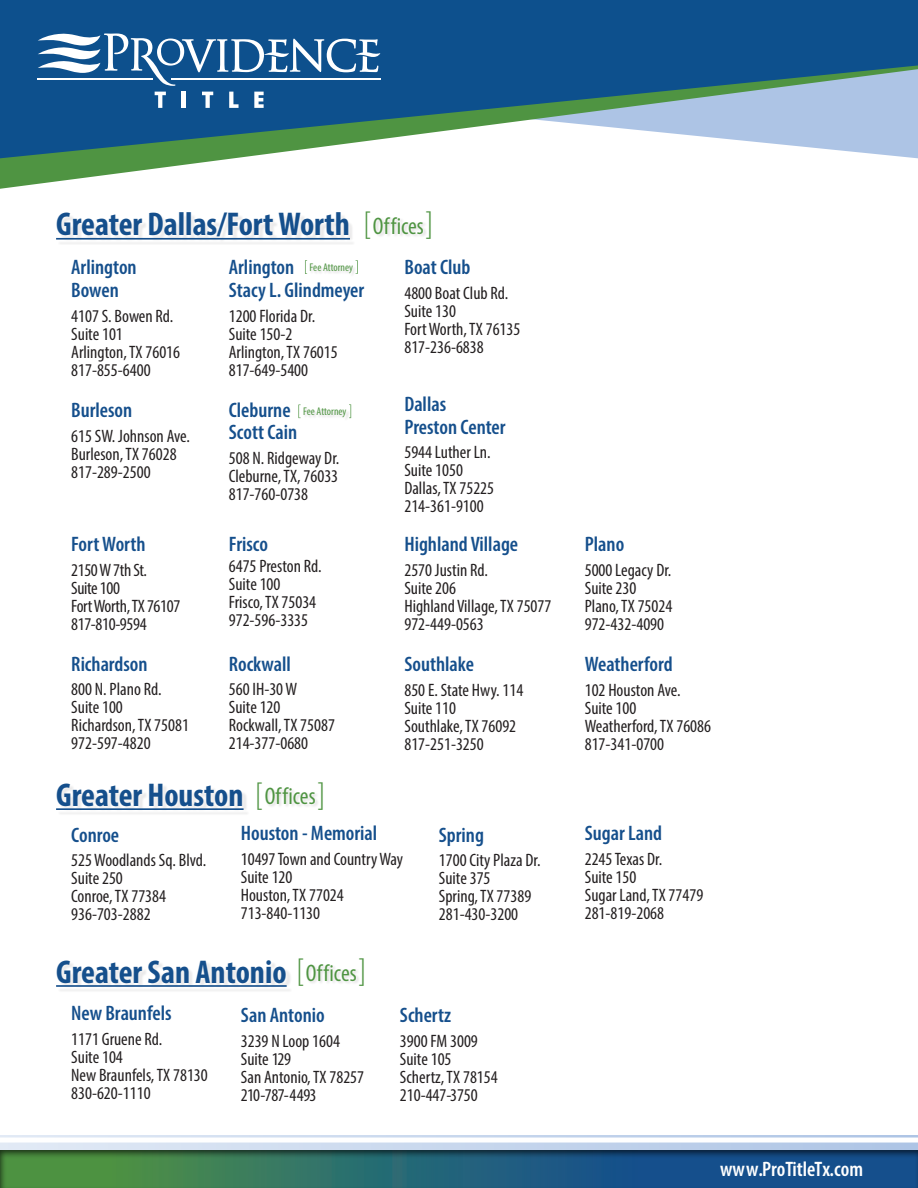
<style>
.page{position:relative;width:918px;height:1188px;background:#fff}
.page>*{position:absolute;margin:0;border:0;box-sizing:border-box;transform-origin:0 0}
.t1{font:700 condensed 33px "Myriad Pro";color:#154f8c}
.t2{font:condensed 24px "Myriad Pro";letter-spacing:.005em;color:#4f9442}
.t3{font:600 condensed 21px/22.4px "Myriad Pro";color:#154f8c}
.t4{font:600 condensed 21px "Myriad Pro";color:#fff}
.t5{font:condensed 18px/18px "Myriad Pro";color:#231f20}
.t6{font:condensed 18px/18px "Myriad Pro";letter-spacing:-.02em;color:#231f20}
.t7{font:condensed 11.25px "Myriad Pro";color:#4f9442}
.s1{font-weight:300;font-size:34.5px}
</style>
<div class="page">
<svg style="left:0;top:158px;width:918px;height:31px"></svg>
<svg style="left:0;top:65px;width:918px;height:93px"></svg>
<div style="left:0;top:1148px;width:918px;height:40px;background:#231f20;opacity:.75"></div>
<div style="left:0;top:0;width:918px;height:65px;background:#0d508d"></div>
<hr style="left:0;top:1135px;width:918px;height:3px;background:#adc4e5">
<svg style="left:0;top:1143px;width:918px;height:7px;background:#c7d6ed"></svg>
<svg style="left:155px;top:92px;width:11px;height:16px"></svg>
<hr style="left:182px;top:92px;width:4px;height:16px;background:#fff">
<svg style="left:202px;top:92px;width:11px;height:16px"></svg>
<svg style="left:229px;top:92px;width:10px;height:16px"></svg>
<svg style="left:254px;top:92px;width:10px;height:16px"></svg>
<hr style="left:171px;top:79px;width:210px;height:1px;background:#fff">
<svg style="left:38px;top:33px;width:342px;height:53px"></svg>
<hr style="left:56px;top:238px;width:294px;height:2px;background:#154f8c">
<div style="left:58px;top:962px;width:234px;height:30px;background:#f8f8f8"></div>
<div style="left:52px;top:956px;width:239px;height:35px;background:#fff"></div>
<hr style="left:56px;top:985px;width:231px;height:2px;background:#154f8c">
<div style="left:58px;top:785px;width:191px;height:30px;background:#f8f8f8"></div>
<div style="left:52px;top:780px;width:196px;height:34px;background:#fff"></div>
<hr style="left:56px;top:808px;width:188px;height:2px;background:#154f8c">
<div style="left:374px;top:217px;width:54px;height:21px;background:#fafafa"></div>
<div style="left:372px;top:216px;width:53px;height:19px;background:#f8f8f8"></div>
<div style="left:303px;top:407px;width:45px;height:12px;background:#f8f8f8"></div>
<svg style="left:349px;top:404px;width:2px;height:14px"></svg>
<svg style="left:298px;top:405px;width:3px;height:13px"></svg>
<div style="left:309px;top:263px;width:45px;height:12px;background:#f8f8f8"></div>
<svg style="left:356px;top:260px;width:2px;height:14px"></svg>
<svg style="left:305px;top:260px;width:2px;height:14px"></svg>
<div style="left:265px;top:788px;width:54px;height:20px;background:#fafafa"></div>
<div style="left:264px;top:786px;width:53px;height:20px;background:#f8f8f8"></div>
<div style="left:306px;top:965px;width:54px;height:20px;background:#f9f9f9"></div>
<div style="left:305px;top:963px;width:53px;height:19px;background:#f8f8f8"></div>
<h1 class="t1" style="left:56px;top:204px;width:295px">Greater Dallas/Fort Worth</h1>
<h2 class="t2" style="left:363px;top:211px;width:73px"><span class="s1">[</span>Offices<span class="s1">]</span></h2>
<p class="t3" style="left:71px;top:256px;width:67px">Arlington<br>Bowen</p>
<p class="t5" style="left:71px;top:307px;width:110px">4107 S. Bowen Rd.<br>Suite 101<br>Arlington, TX 76016<br>817-855-6400</p>
<p class="t3" style="left:71px;top:398px;width:63px">Burleson</p>
<p class="t5" style="left:71px;top:427px;width:120px">615 SW. Johnson Ave.<br>Burleson, TX 76028<br>817-289-2500</p>
<p class="t3" style="left:71px;top:533px;width:76px">Fort Worth</p>
<p class="t6" style="left:71px;top:561px;width:111px">2150 W 7th St.<br>Suite 100<br>Fort Worth, TX 76107<br>817-810-9594</p>
<p class="t3" style="left:71px;top:653px;width:78px">Richardson</p>
<p class="t5" style="left:71px;top:680px;width:119px">800 N. Plano Rd.<br>Suite 100<br>Richardson, TX 75081<br>972-597-4820</p>
<p class="t3" style="left:229px;top:256px;width:137px">Arlington<br>Stacy L. Glindmeyer</p>
<p class="t5" style="left:229px;top:307px;width:110px">1200 Florida Dr.<br>Suite 150-2<br>Arlington, TX 76015<br>817-649-5400</p>
<p class="t7" style="left:310px;top:261px;width:45px">Fee Attorney</p>
<p class="t3" style="left:229px;top:398px;width:70px">Cleburne<br>Scott Cain</p>
<p class="t5" style="left:229px;top:449px;width:112px;text-align:justify">508 N. Ridgeway Dr.<br>Cleburne, TX, 76033<br>817-760-0738</p>
<p class="t7" style="left:303px;top:405px;width:45px">Fee Attorney</p>
<p class="t3" style="left:229px;top:533px;width:41px">Frisco</p>
<p class="t5" style="left:229px;top:557px;width:94px">6475 Preston Rd.<br>Suite 100<br>Frisco, TX 75034<br>972-596-3335</p>
<p class="t3" style="left:229px;top:653px;width:64px">Rockwall</p>
<p class="t5" style="left:229px;top:680px;width:108px">560 IH-30 W<br>Suite 120<br>Rockwall, TX 75087<br>214-377-0680</p>
<p class="t3" style="left:404px;top:256px;width:68px">Boat Club</p>
<p class="t5" style="left:404px;top:284px;width:118px">4800 Boat Club Rd.<br>Suite 130<br>Fort Worth, TX 76135<br>817-236-6838</p>
<p class="t3" style="left:404px;top:393px;width:103px">Dallas<br>Preston Center</p>
<p class="t5" style="left:404px;top:443px;width:91px">5944 Luther Ln.<br>Suite 1050<br>Dallas, TX 75225<br>214-361-9100</p>
<p class="t3" style="left:404px;top:533px;width:115px">Highland Village</p>
<p class="t5" style="left:404px;top:561px;width:149px">2570 Justin Rd.<br>Suite 206<br>Highland Village, TX 75077<br>972-449-0563</p>
<p class="t3" style="left:404px;top:653px;width:71px">Southlake</p>
<p class="t5" style="left:404px;top:681px;width:120px">850 E. State Hwy. 114<br>Suite 110<br>Southlake, TX 76092<br>817-251-3250</p>
<h2 class="t2" style="left:255px;top:782px;width:73px"><span class="s1">[</span>Offices<span class="s1">]</span></h2>
<h1 class="t1" style="left:56px;top:774px;width:189px">Greater Houston</h1>
<p class="t3" style="left:71px;top:823px;width:50px">Conroe</p>
<p class="t5" style="left:71px;top:851px;width:136px">525 Woodlands Sq. Blvd.<br>Suite 250<br>Conroe, TX 77384<br>936-703-2882</p>
<p class="t3" style="left:241px;top:821px;width:138px">Houston - Memorial</p>
<p class="t5" style="left:241px;top:850px;width:164px">10497 Town and Country Way<br>Suite 120<br>Houston, TX 77024<br>713-840-1130</p>
<p class="t3" style="left:439px;top:823px;width:47px">Spring</p>
<p class="t5" style="left:439px;top:851px;width:103px">1700 City Plaza Dr.<br>Suite 375<br>Spring, TX 77389<br>281-430-3200</p>
<h2 class="t2" style="left:296px;top:958px;width:73px"><span class="s1">[</span>Offices<span class="s1">]</span></h2>
<h1 class="t1" style="left:56px;top:951px;width:232px">Greater San Antonio</h1>
<p class="t3" style="left:71px;top:1002px;width:102px">New Braunfels</p>
<p class="t5" style="left:71px;top:1030px;width:138px">1171 Gruene Rd.<br>Suite 104<br>New Braunfels, TX 78130<br>830-620-1110</p>
<p class="t3" style="left:241px;top:1003px;width:85px">San Antonio</p>
<p class="t5" style="left:241px;top:1032px;width:125px">3239 N Loop 1604<br>Suite 129<br>San Antonio, TX 78257<br>210-787-4493</p>
<p class="t3" style="left:400px;top:1003px;width:53px">Schertz</p>
<p class="t5" style="left:400px;top:1032px;width:99px">3900 FM 3009<br>Suite 105<br>Schertz, TX 78154<br>210-447-3750</p>
<p class="t3" style="left:585px;top:533px;width:41px">Plano</p>
<p class="t5" style="left:585px;top:561px;width:89px">5000 Legacy Dr.<br>Suite 230<br>Plano, TX 75024<br>972-432-4090</p>
<p class="t3" style="left:585px;top:653px;width:89px">Weatherford</p>
<p class="t5" style="left:585px;top:681px;width:128px">102 Houston Ave.<br>Suite 100<br>Weatherford, TX 76086<br>817-341-0700</p>
<p class="t3" style="left:585px;top:821px;width:79px">Sugar Land</p>
<p class="t5" style="left:585px;top:850px;width:120px">2245 Texas Dr.<br>Suite 150<br>Sugar Land, TX 77479<br>281-819-2068</p>
<p class="t4" style="left:720px;top:1156px;width:144px">www.ProTitleTx.com</p>
</div>
